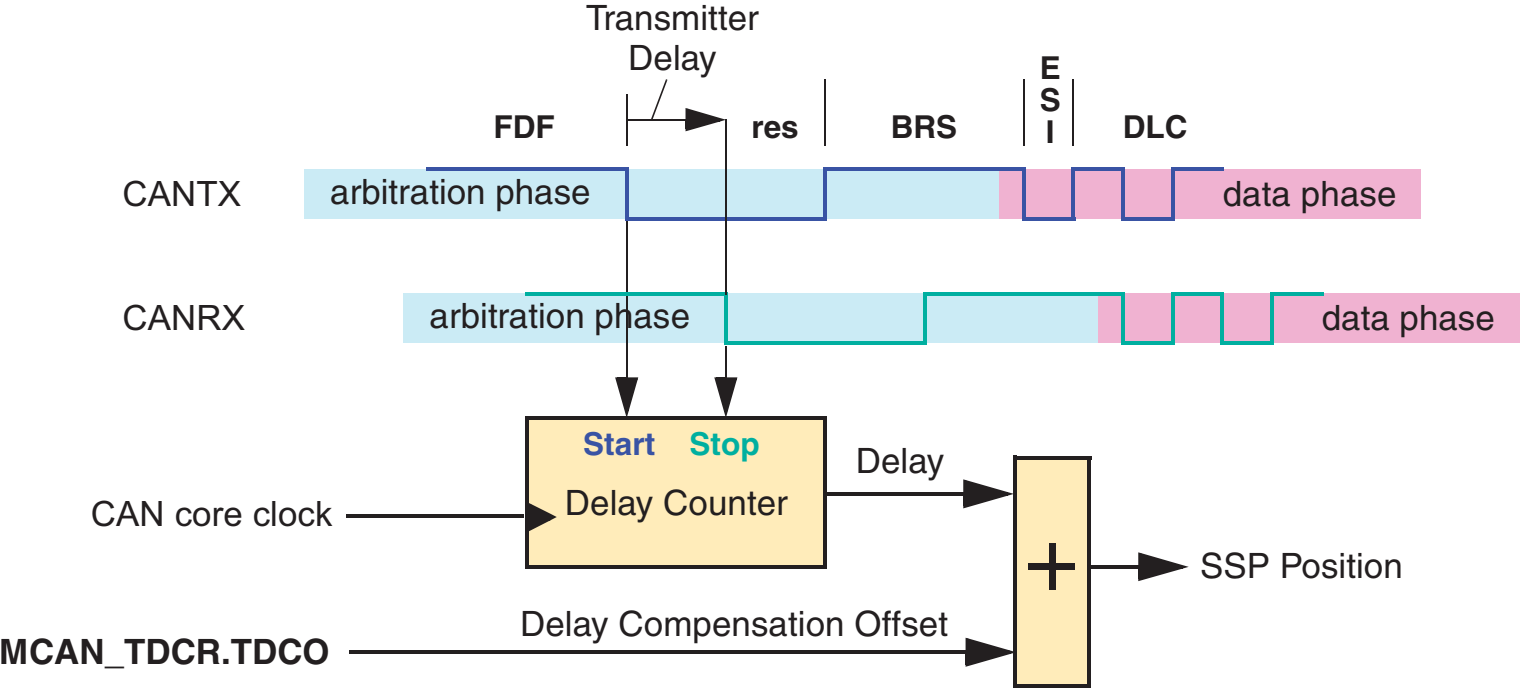
<style>
.page{position:relative;width:1520px;height:688px;background:#fff}
.page>*{position:absolute;margin:0;border:0;box-sizing:border-box;transform-origin:0 0}
.t1{font:35px "Helvetica";color:#231f20}
.t2{font:35px "Arial";letter-spacing:.005em;color:#231f20}
.t3{font:700 35px "Helvetica";color:#231f20}
.t4{font:700 31.5px/31.8px "Helvetica";letter-spacing:-.005em;color:#231f20}
.t5{font:700 31.5px "Helvetica";color:#3953a4}
.s1{color:#00afa0}
</style>
<div class="page">
<div style="left:1015px;top:457px;width:74px;height:228px;background:#ffecba"></div>
<div style="left:403px;top:293px;width:695px;height:50px;background:#cbebf5"></div>
<div style="left:1098px;top:293px;width:421px;height:50px;background:#f0b2d1"></div>
<div style="left:304px;top:169px;width:695px;height:50px;background:#cbebf5"></div>
<div style="left:999px;top:169px;width:421px;height:50px;background:#f0b2d1"></div>
<div style="left:527px;top:417px;width:298px;height:149px;background:#ffecba"></div>
<svg style="left:615px;top:377px;width:23px;height:38px"></svg>
<hr style="left:626px;top:217px;width:1px;height:161px;background:#231f20">
<svg style="left:714px;top:377px;width:23px;height:38px"></svg>
<hr style="left:725px;top:346px;width:1px;height:32px;background:#231f20">
<hr style="left:626px;top:94px;width:1px;height:51px;background:#231f20">
<hr style="left:824px;top:79px;width:2px;height:66px;background:#231f20">
<hr style="left:1022px;top:79px;width:2px;height:66px;background:#231f20">
<hr style="left:1072px;top:79px;width:2px;height:66px;background:#231f20">
<hr style="left:426px;top:167px;width:202px;height:4px;background:#3953a4">
<hr style="left:625px;top:169px;width:3px;height:52px;background:#3953a4">
<hr style="left:626px;top:217px;width:201px;height:4px;background:#3953a4">
<hr style="left:823px;top:167px;width:4px;height:52px;background:#3953a4">
<hr style="left:825px;top:167px;width:200px;height:4px;background:#3953a4">
<hr style="left:1022px;top:169px;width:3px;height:52px;background:#3953a4">
<hr style="left:1023px;top:217px;width:52px;height:4px;background:#3953a4">
<hr style="left:1071px;top:167px;width:4px;height:52px;background:#3953a4">
<hr style="left:1073px;top:167px;width:51px;height:4px;background:#3953a4">
<hr style="left:1121px;top:169px;width:3px;height:52px;background:#3953a4">
<hr style="left:1122px;top:217px;width:52px;height:4px;background:#3953a4">
<svg style="left:1171px;top:167px;width:3px;height:50px"></svg>
<hr style="left:1172px;top:167px;width:51px;height:4px;background:#3953a4">
<svg style="left:525px;top:291px;width:202px;height:4px"></svg>
<hr style="left:724px;top:293px;width:3px;height:52px;background:#00afa0">
<hr style="left:726px;top:341px;width:200px;height:4px;background:#00afa0">
<svg style="left:923px;top:292px;width:3px;height:49px"></svg>
<svg style="left:924px;top:292px;width:200px;height:3px"></svg>
<hr style="left:1121px;top:293px;width:3px;height:52px;background:#00afa0">
<hr style="left:1122px;top:341px;width:52px;height:4px;background:#00afa0">
<svg style="left:1171px;top:292px;width:3px;height:49px"></svg>
<svg style="left:1172px;top:292px;width:52px;height:3px"></svg>
<hr style="left:1220px;top:293px;width:4px;height:52px;background:#00afa0">
<hr style="left:1222px;top:341px;width:51px;height:4px;background:#00afa0">
<hr style="left:1270px;top:291px;width:3px;height:52px;background:#00afa0">
<svg style="left:1271px;top:291px;width:52px;height:4px"></svg>
<svg style="left:529px;top:415px;width:298px;height:4px"></svg>
<hr style="left:823px;top:417px;width:4px;height:151px;background:#231f20">
<svg style="left:525px;top:565px;width:298px;height:3px"></svg>
<hr style="left:525px;top:415px;width:4px;height:151px;background:#231f20">
<hr style="left:725px;top:119px;width:1px;height:175px;background:#231f20">
<svg style="left:685px;top:108px;width:40px;height:23px"></svg>
<hr style="left:626px;top:119px;width:60px;height:1px;background:#231f20">
<svg style="left:650px;top:79px;width:17px;height:42px"></svg>
<hr style="left:347px;top:514px;width:177px;height:3px;background:#231f20">
<svg style="left:1016px;top:455px;width:75px;height:4px"></svg>
<hr style="left:1087px;top:457px;width:4px;height:230px;background:#231f20">
<svg style="left:1013px;top:683px;width:74px;height:4px"></svg>
<hr style="left:1013px;top:455px;width:3px;height:230px;background:#231f20">
<svg style="left:963px;top:479px;width:50px;height:29px"></svg>
<hr style="left:823px;top:492px;width:142px;height:3px;background:#231f20">
<svg style="left:965px;top:637px;width:48px;height:29px"></svg>
<hr style="left:349px;top:650px;width:618px;height:3px;background:#231f20">
<svg style="left:1138px;top:552px;width:50px;height:28px"></svg>
<svg style="left:1091px;top:564px;width:48px;height:4px"></svg>
<div style="left:1028px;top:563px;width:47px;height:7px;background:#231f20"></div>
<div style="left:1048px;top:543px;width:7px;height:46px;background:#231f20"></div>
<svg style="left:529px;top:503px;width:28px;height:29px"></svg>
<p class="t1" style="left:586px;top:5px;width:174px">Transmitter</p>
<p class="t1" style="left:628px;top:44px;width:90px">Delay</p>
<p class="t4" style="left:1039px;top:55px;width:23px">E<br>S</p>
<p class="t2" style="left:122px;top:173px;width:120px">CANTX</p>
<p class="t2" style="left:122px;top:297px;width:124px">CANRX</p>
<p class="t4" style="left:493px;top:114px;width:63px">FDF</p>
<p class="t4" style="left:890px;top:114px;width:68px">BRS</p>
<p class="t4" style="left:1122px;top:114px;width:66px">DLC</p>
<p class="t4" style="left:751px;top:114px;width:49px">res</p>
<p class="t4" style="left:1045px;top:119px;width:10px">I</p>
<p class="t1" style="left:330px;top:179px;width:262px">arbitration phase</p>
<p class="t1" style="left:1222px;top:181px;width:175px">data phase</p>
<p class="t1" style="left:429px;top:303px;width:262px">arbitration phase</p>
<p class="t1" style="left:1321px;top:304px;width:174px">data phase</p>
<p class="t5" style="left:583px;top:432px;width:178px">Start <span class="s1">Stop</span></p>
<p class="t1" style="left:856px;top:447px;width:90px">Delay</p>
<p class="t2" style="left:91px;top:493px;width:243px">CAN core clock</p>
<p class="t3" style="left:0;top:638px;width:331px">MCAN_TDCR.TDCO</p>
<p class="t1" style="left:565px;top:489px;width:224px">Delay Counter</p>
<p class="t1" style="left:520px;top:610px;width:429px">Delay Compensation Offset</p>
<p class="t1" style="left:1200px;top:552px;width:204px">SSP Position</p>
</div>
